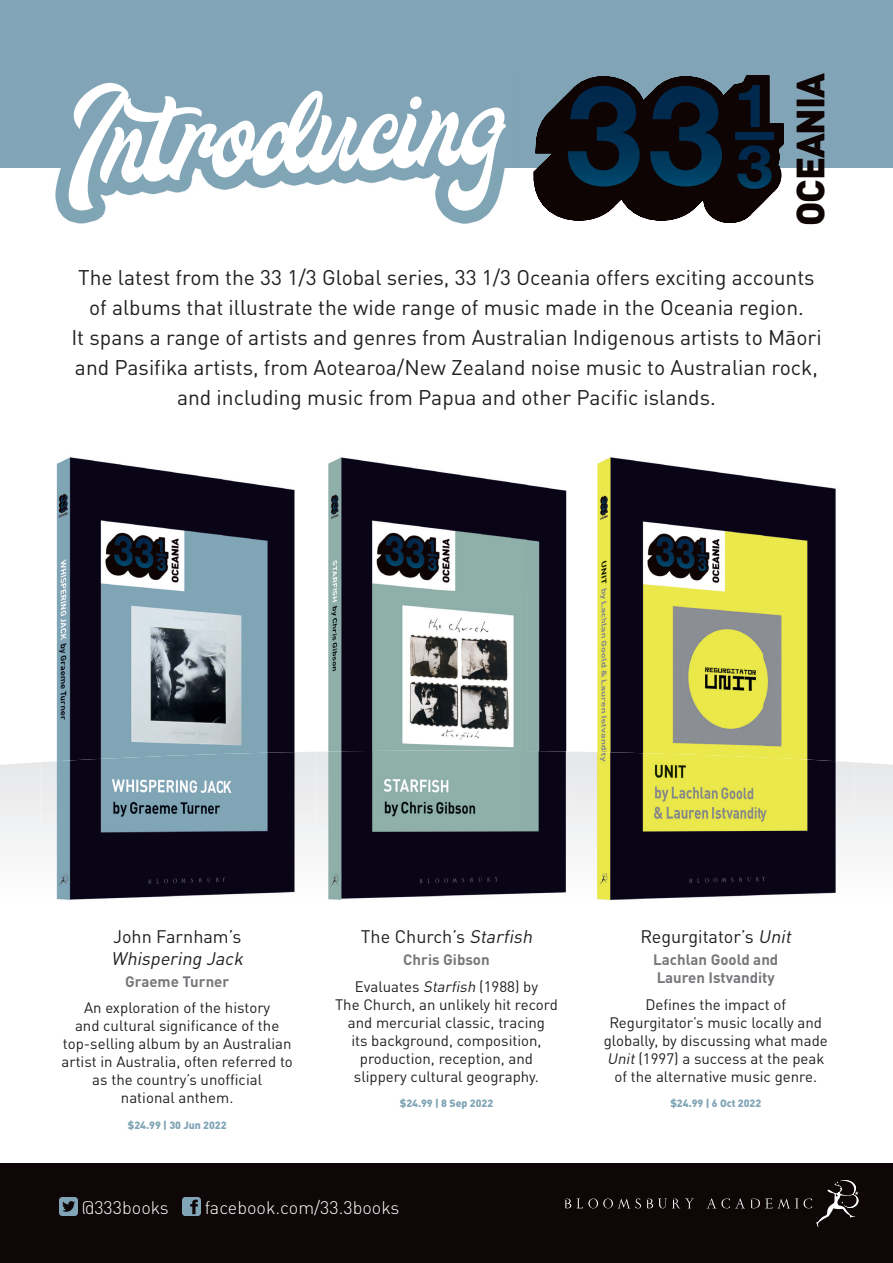
<style>
.page{position:relative;width:893px;height:1263px;background:#fff}
.page>*{position:absolute;margin:0;border:0;box-sizing:border-box;transform-origin:0 0}
.t1{font:114.6px "Fountainfree";color:#fff}
.t2{font:900 38.85px "DIN";letter-spacing:-.03em;color:#0e0404}
.t3{font:21px/30px "DIN Pro";color:#231f20;text-align:center}
.t4{font:18px "DIN Pro";color:#231f20}
.t5{font:300 18px "DIN Pro";color:#fff}
.t6{font:italic 18px "DIN Pro";color:#231f20}
.t7{font:15px/18px "DIN Pro";color:#231f20;text-align:center}
.t8{font:700 15px/18px "DIN Pro";color:#76787b}
.t9{font:900 10.5px "DIN Pro";color:#81a5b6}
.s1{font-style:italic}
.s2{font-weight:700;color:#76787b}
</style>
<div class="page">
<div style="left:0;top:1163px;width:893px;height:100px;background:#0e0607"></div>
<div style="left:0;top:0;width:893px;height:168px;background:#81a5b6"></div>
<img style="left:60px;top:1197px;width:17px;height:18px">
<img style="left:182px;top:1197px;width:18px;height:18px">
<img style="left:597px;top:457px;width:166px;height:300px">
<img style="left:763px;top:478px;width:73px;height:279px">
<img style="left:580px;top:752px;width:181px;height:149px">
<img style="left:761px;top:757px;width:94px;height:139px">
<img style="left:56px;top:457px;width:167px;height:297px">
<img style="left:223px;top:479px;width:72px;height:273px">
<img style="left:40px;top:754px;width:183px;height:147px">
<img style="left:223px;top:752px;width:91px;height:143px">
<img style="left:328px;top:457px;width:239px;height:293px">
<img style="left:317px;top:750px;width:256px;height:150px">
<svg style="left:534px;top:75px;width:249px;height:148px"></svg>
<img style="left:56px;top:168px;width:449px;height:55px">
<svg style="left:564px;top:1198px;width:7px;height:10px"></svg>
<svg style="left:577px;top:1198px;width:117px;height:11px"></svg>
<svg style="left:707px;top:1180px;width:151px;height:47px"></svg>
<h1 class="t1" style="left:64px;top:68px;width:438px;rotate:-3deg">Introducing</h1>
<h2 class="t2" style="left:784px;top:226px;width:154px;rotate:-90deg">OCEANIA</h2>
<p class="t3" style="left:71px;top:260px;width:752px">The latest from the 33 1/3 Global series, 33 1/3 Oceania offers exciting accounts of albums that illustrate the wide range of music made in the Oceania region.<br>It spans a range of artists and genres from Australian Indigenous artists to Māori and Pasifika artists, from Aotearoa/New Zealand noise music to Australian rock, and including music from Papua and other Pacific islands.</p>
<p class="t4" style="left:113px;top:922px;width:130px">John Farnham’s</p>
<p class="t6" style="left:111px;top:944px;width:138px">Whispering Jack</p>
<p class="t8" style="left:125px;top:970px;width:106px">Graeme Turner</p>
<p class="t7" style="left:61px;top:997px;width:233px">An exploration of the history<br>and cultural significance of the top-selling album by an Australian artist in Australia, often referred to as the country’s unofficial<br>national anthem.</p>
<p class="t9" style="left:128px;top:1116px;width:100px">$24.99 | 30 Jun 2022</p>
<p class="t4" style="left:361px;top:922px;width:177px">The Church’s <span class="s1">Starfish</span></p>
<p class="t7" style="left:355px;top:945px;width:185px;line-height:26.5px"><span class="s2">Chris Gibson<br></span>Evaluates <span class="s1">Starfish</span> (1988) by</p>
<p class="t7" style="left:335px;top:994px;width:224px">The Church, an unlikely hit record and mercurial classic, tracing<br>its background, composition, production, reception, and slippery cultural geography.</p>
<p class="t9" style="left:400px;top:1094px;width:95px">$24.99 | 8 Sep 2022</p>
<p class="t5" style="left:82px;top:1193px;width:88px">@333books</p>
<p class="t5" style="left:205px;top:1193px;width:196px">facebook.com/33.3books</p>
<p class="t4" style="left:641px;top:922px;width:156px">Regurgitator’s <span class="s1">Unit</span></p>
<p class="t8" style="left:653px;top:949px;width:127px">Lachlan Goold and<br>Lauren Istvandity</p>
<p class="t7" style="left:604px;top:994px;width:225px">Defines the impact of<br>Regurgitator’s music locally and globally, by discussing what made<br><span class="s1">Unit</span>(1997) a success at the peak of the alternative music genre.</p>
<p class="t9" style="left:670px;top:1094px;width:92px">$24.99 | 6 Oct 2022</p>
</div>
